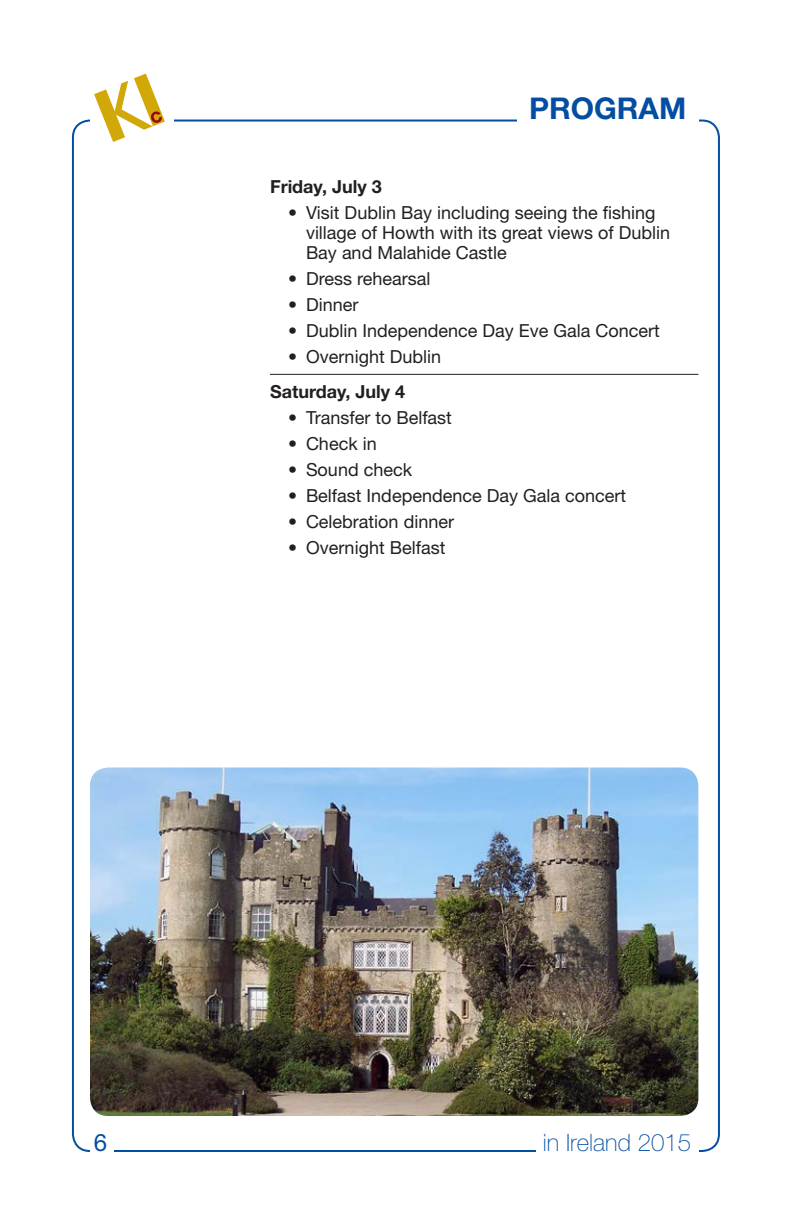
<style>
.page{position:relative;width:792px;height:1224px;background:#fff}
.page>*{position:absolute;margin:0;border:0;box-sizing:border-box;transform-origin:0 0}
.t1{font:700 30px "Helvetica Neue LT Std";color:#034ea2}
.t2{font:100 24px "Helvetica Neue LT Std";color:#034ea2}
.t3{font:24px "Helvetica Neue LT Std";color:#034ea2}
.program_bullets{font:18px/20px "Helvetica Neue LT Std";color:#231f20}
.dates_-_program{font:700 18px "Helvetica Neue LT Std";color:#231f20}
.program_bullets-2{font:700 18px "Helvetica Neue LT Std";color:#231f20}
</style>
<div class="page">
<svg style="left:94px;top:74px;width:71px;height:68px"></svg>
<hr style="left:270px;top:374px;width:428px;height:1px;background:#231f20">
<img style="left:90px;top:768px;width:608px;height:348px">
<p class="t1" style="left:529px;top:90px;width:159px">PROGRAM</p>
<p class="program_bullets-2" style="left:270px;top:175px;width:113px">Friday, July 3</p>
<p class="program_bullets" style="left:306px;top:202px;width:366px;text-indent:-18px">• Visit Dublin Bay including seeing the fishing village of Howth with its great views of Dublin<br>Bay and Malahide Castle</p>
<p class="program_bullets" style="left:288px;top:268px;width:144px">• Dress rehearsal</p>
<p class="program_bullets" style="left:288px;top:294px;width:72px">• Dinner</p>
<p class="program_bullets" style="left:288px;top:320px;width:373px">• Dublin Independence Day Eve Gala Concert</p>
<p class="program_bullets" style="left:288px;top:346px;width:155px">• Overnight Dublin</p>
<p class="dates_-_program" style="left:270px;top:380px;width:137px">Saturday, July 4</p>
<p class="program_bullets" style="left:288px;top:407px;width:165px">• Transfer to Belfast</p>
<p class="program_bullets" style="left:288px;top:433px;width:90px">• Check in</p>
<p class="program_bullets" style="left:288px;top:459px;width:126px">• Sound check</p>
<p class="program_bullets" style="left:288px;top:485px;width:340px">• Belfast Independence Day Gala concert</p>
<p class="program_bullets" style="left:288px;top:511px;width:168px">• Celebration dinner</p>
<p class="program_bullets" style="left:288px;top:537px;width:159px">• Overnight Belfast</p>
<h2 class="t3" style="left:94px;top:1128px;width:15px">6</h2>
<h2 class="t2" style="left:543px;top:1129px;width:150px">in Ireland 2015</h2>
</div>
